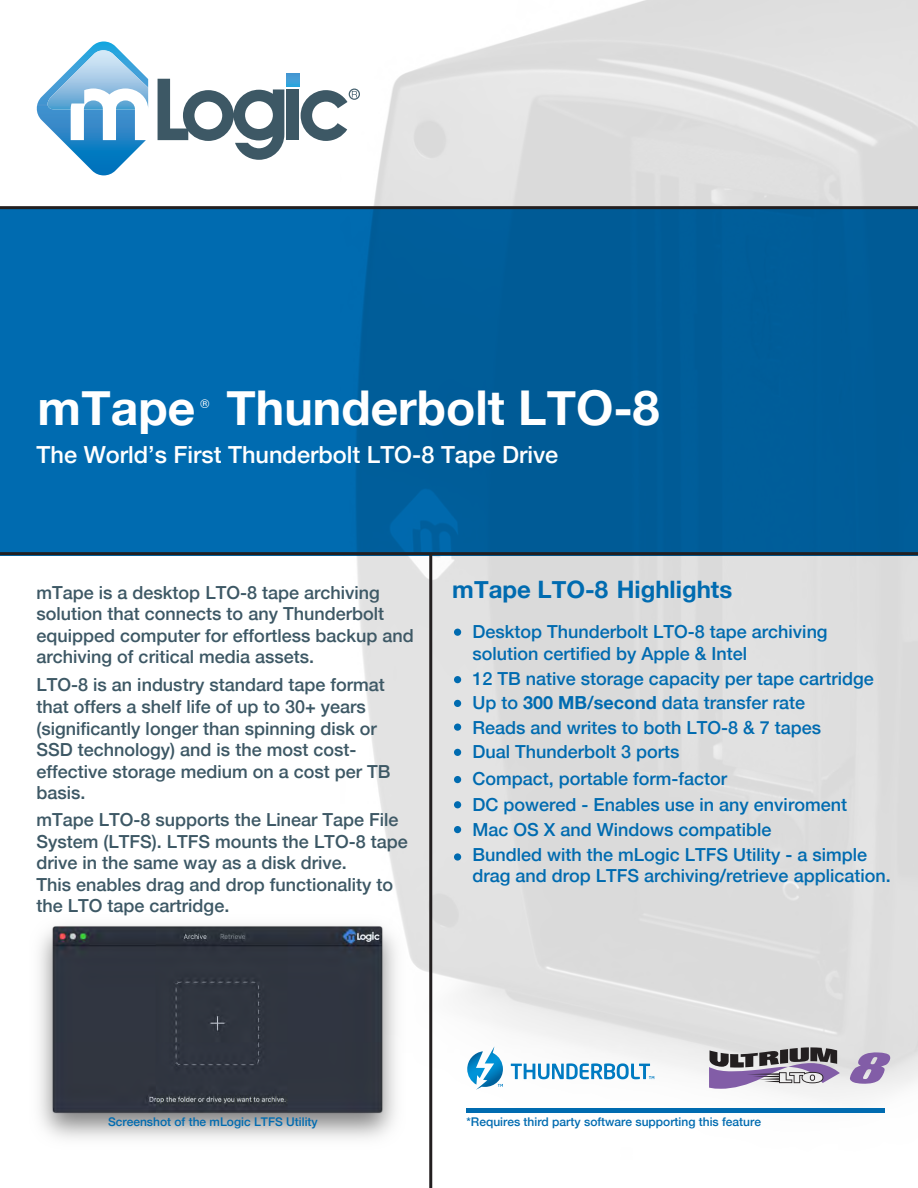
<style>
.page{position:relative;width:918px;height:1188px;background:#fff}
.page>*{position:absolute;margin:0;border:0;box-sizing:border-box;transform-origin:0 0}
.t1{font:700 48px "Helvetica Neue";color:#fff}
.t2{font:700 24px "Helvetica Neue";color:#006bb0}
.t3{font:500 23.55px "Helvetica Neue";color:#fff}
.t4{font:500 18px/21.6px "Helvetica Neue";color:#3d5865}
.t5{font:500 18px/24.3px "Helvetica Neue";color:#006bb0}
.t6{font:500 12px "Helvetica Neue";color:#006bb0}
.t7{font:12px "Helvetica";color:#fff}
.s1{font-weight:700}
</style>
<div class="page">
<svg style="left:158px;top:73px;width:183px;height:87px"></svg>
<svg style="left:36px;top:42px;width:112px;height:133px"></svg>
<div style="left:0;top:209px;width:918px;height:346px;background:#006bb0"></div>
<img style="left:341px;top:0;width:577px;height:1160px">
<div style="left:467px;top:1108px;width:418px;height:5px;background:#006bb0"></div>
<div style="left:454px;top:629px;width:7px;height:7px;background:#006bb0;border-radius:50%"></div>
<div style="left:454px;top:676px;width:7px;height:7px;background:#006bb0;border-radius:50%"></div>
<div style="left:454px;top:700px;width:7px;height:7px;background:#006bb0;border-radius:50%"></div>
<div style="left:454px;top:724px;width:7px;height:7px;background:#006bb0;border-radius:50%"></div>
<div style="left:454px;top:749px;width:7px;height:7px;background:#006bb0;border-radius:50%"></div>
<div style="left:454px;top:776px;width:7px;height:7px;background:#006bb0;border-radius:50%"></div>
<div style="left:454px;top:801px;width:7px;height:7px;background:#006bb0;border-radius:50%"></div>
<div style="left:454px;top:826px;width:7px;height:7px;background:#006bb0;border-radius:50%"></div>
<div style="left:454px;top:853px;width:7px;height:8px;background:#006bb0;border-radius:50%"></div>
<hr style="left:429px;top:554px;width:3px;height:634px;background:#231f20">
<hr style="left:0;top:206px;width:918px;height:3px;background:#231f20">
<hr style="left:0;top:552px;width:918px;height:3px;background:#231f20">
<svg style="left:709px;top:1047px;width:131px;height:42px"></svg>
<svg style="left:850px;top:1052px;width:41px;height:32px"></svg>
<img style="left:39px;top:911px;width:371px;height:242px">
<h1 class="t1" style="left:227px;top:370px;width:434px">Thunderbolt LTO-8</h1>
<h1 class="t1" style="left:38px;top:370px;width:159px">mTape</h1>
<p class="t7" style="left:201px;top:395px;width:10px">®</p>
<h3 class="t3" style="left:37px;top:435px;width:523px">The World’s First Thunderbolt LTO-8 Tape Drive</h3>
<p class="t4" style="left:37px;top:580px;width:379px">mTape is a desktop LTO-8 tape archiving solution that connects to any Thunderbolt equipped computer for effortless backup and archiving of critical media assets.</p>
<h2 class="t2" style="left:452px;top:571px;width:281px">mTape LTO-8 Highlights</h2>
<p class="t5" style="left:473px;top:619px;width:357px;line-height:21.6px">Desktop Thunderbolt LTO-8 tape archiving solution certified by Apple &amp; Intel</p>
<p class="t5" style="left:473px;top:665px;width:403px">12 TB native storage capacity per tape cartridge Up to <span class="s1">300 MB/second</span> data transfer rate<br>Reads and writes to both LTO-8 &amp; 7 tapes<br>Dual Thunderbolt 3 ports</p>
<p class="t5" style="left:473px;top:764px;width:376px;line-height:25.3px">Compact, portable form-factor<br>DC powered - Enables use in any enviroment<br>Mac OS X and Windows compatible</p>
<p class="t4" style="left:37px;top:673px;width:355px">LTO-8 is an industry standard tape format that offers a shelf life of up to 30+ years (significantly longer than spinning disk or SSD technology) and is the most cost&shy;effective storage medium on a cost per TB basis.</p>
<p class="t4" style="left:37px;top:807px;width:373px">mTape LTO-8 supports the Linear Tape File System (LTFS). LTFS mounts the LTO-8 tape drive in the same way as a disk drive.<br>This enables drag and drop functionality to the LTO tape cartridge.</p>
<p class="t5" style="left:473px;top:842px;width:420px;line-height:21.6px">Bundled with the mLogic LTFS Utility - a simple drag and drop LTFS archiving/retrieve application.</p>
<p class="t6" style="left:108px;top:1112px;width:211px">Screenshot of the mLogic LTFS Utility</p>
<p class="t6" style="left:467px;top:1112px;width:296px">*Requires third party software supporting this feature</p>
</div>
